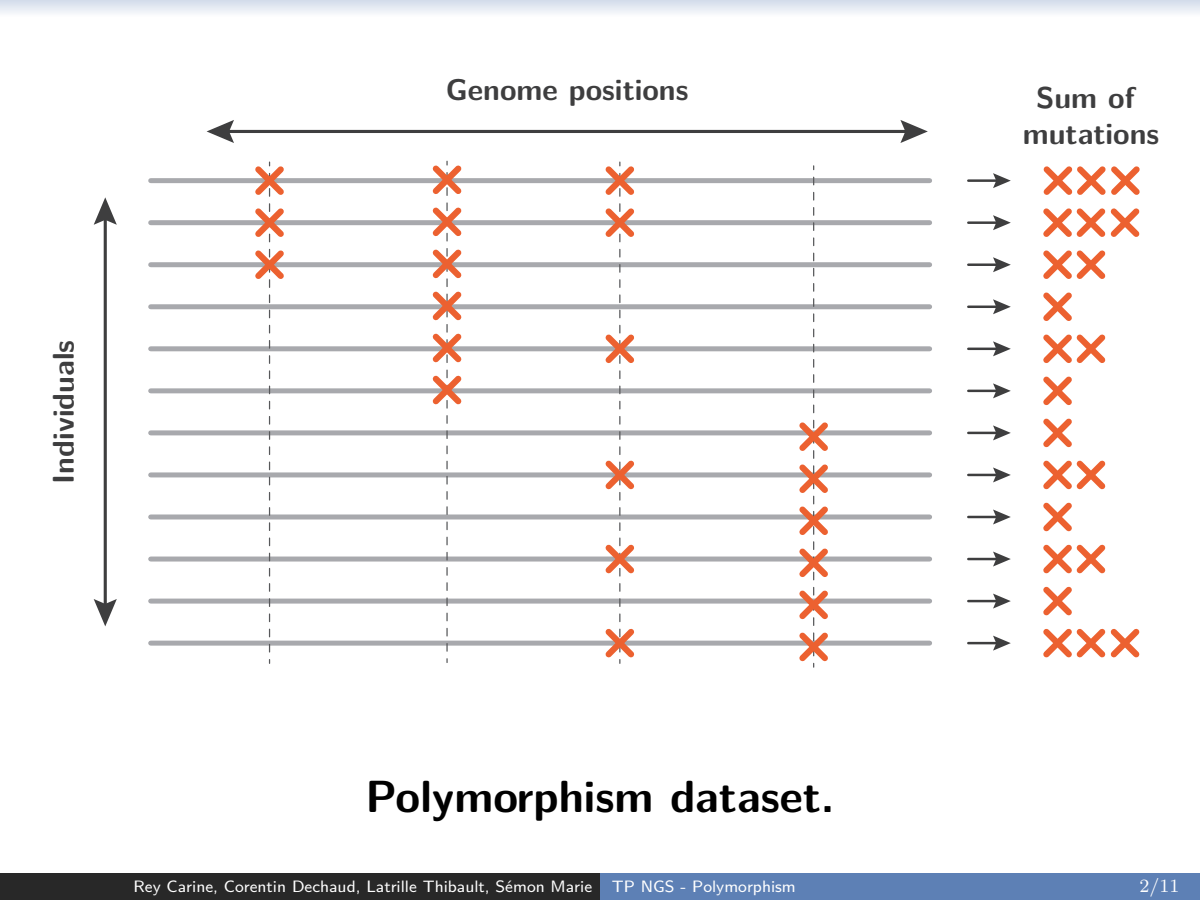
<style>
.page{position:relative;width:1200px;height:900px;background:#fff}
.page>*{position:absolute;margin:0;border:0;box-sizing:border-box;transform-origin:0 0}
.Page_number{font:700 45px "LM Sans 10";color:#000}
.t1{font:700 30px/36px "LM Sans 10";color:#3e3e3f;text-align:center}
.t2{font:18.75px "LM Roman 8";color:#fff}
.t3{font:16.5px "LM Sans 8";color:#fff}
</style>
<div class="page">
<div style="left:0;top:874px;width:600px;height:26px;background:#282828"></div>
<div style="left:600px;top:874px;width:600px;height:26px;background:#5d80b5"></div>
<svg style="left:0;top:0;width:1200px;height:13px"></svg>
<hr style="left:104px;top:216px;width:3px;height:392px;background:#3e3e3f">
<svg style="left:94px;top:197px;width:23px;height:28px"></svg>
<svg style="left:94px;top:599px;width:23px;height:27px"></svg>
<div style="left:151px;top:178px;width:779px;height:5px;background:#a8a9ad"></div>
<div style="left:151px;top:220px;width:779px;height:5px;background:#a8a9ad"></div>
<div style="left:151px;top:262px;width:779px;height:5px;background:#a8a9ad"></div>
<div style="left:151px;top:388px;width:779px;height:5px;background:#a8a9ad"></div>
<div style="left:151px;top:430px;width:779px;height:5px;background:#a8a9ad"></div>
<div style="left:151px;top:472px;width:779px;height:5px;background:#a8a9ad"></div>
<div style="left:151px;top:514px;width:779px;height:5px;background:#a8a9ad"></div>
<div style="left:151px;top:557px;width:779px;height:5px;background:#a8a9ad"></div>
<div style="left:151px;top:599px;width:779px;height:5px;background:#a8a9ad"></div>
<div style="left:151px;top:304px;width:779px;height:5px;background:#a8a9ad"></div>
<div style="left:151px;top:346px;width:779px;height:5px;background:#a8a9ad"></div>
<div style="left:151px;top:641px;width:779px;height:5px;background:#a8a9ad"></div>
<hr style="left:968px;top:179px;width:31px;height:3px;background:#3e3e3f">
<svg style="left:993px;top:173px;width:18px;height:15px"></svg>
<hr style="left:968px;top:221px;width:31px;height:3px;background:#3e3e3f">
<svg style="left:993px;top:215px;width:18px;height:15px"></svg>
<hr style="left:968px;top:263px;width:31px;height:3px;background:#3e3e3f">
<svg style="left:993px;top:257px;width:18px;height:15px"></svg>
<hr style="left:968px;top:390px;width:31px;height:2px;background:#3e3e3f">
<svg style="left:993px;top:383px;width:18px;height:15px"></svg>
<hr style="left:968px;top:432px;width:31px;height:2px;background:#3e3e3f">
<svg style="left:993px;top:425px;width:18px;height:15px"></svg>
<hr style="left:968px;top:474px;width:31px;height:2px;background:#3e3e3f">
<svg style="left:993px;top:467px;width:18px;height:15px"></svg>
<hr style="left:968px;top:516px;width:31px;height:2px;background:#3e3e3f">
<svg style="left:993px;top:509px;width:18px;height:15px"></svg>
<hr style="left:968px;top:558px;width:31px;height:2px;background:#3e3e3f">
<svg style="left:993px;top:552px;width:18px;height:15px"></svg>
<hr style="left:968px;top:600px;width:31px;height:2px;background:#3e3e3f">
<svg style="left:993px;top:594px;width:18px;height:15px"></svg>
<hr style="left:968px;top:306px;width:31px;height:2px;background:#3e3e3f">
<svg style="left:993px;top:299px;width:18px;height:15px"></svg>
<hr style="left:968px;top:348px;width:31px;height:2px;background:#3e3e3f">
<svg style="left:993px;top:341px;width:18px;height:15px"></svg>
<hr style="left:968px;top:642px;width:31px;height:2px;background:#3e3e3f">
<svg style="left:993px;top:636px;width:18px;height:15px"></svg>
<hr style="left:225px;top:130px;width:684px;height:3px;background:#3e3e3f">
<svg style="left:900px;top:120px;width:28px;height:23px"></svg>
<svg style="left:207px;top:120px;width:27px;height:23px"></svg>
<svg style="left:250px;top:161px;width:40px;height:502px"></svg>
<svg style="left:427px;top:160px;width:40px;height:503px"></svg>
<svg style="left:794px;top:177px;width:40px;height:490px"></svg>
<svg style="left:600px;top:161px;width:40px;height:502px"></svg>
<svg style="left:1043px;top:166px;width:97px;height:492px"></svg>
<p class="t1" style="left:43px;top:484px;width:145px;rotate:-90deg">Individuals</p>
<p class="t1" style="left:446px;top:69px;width:244px">Genome positions</p>
<p class="t1" style="left:1023px;top:77px;width:138px">Sum of mutations</p>
<p class="Page_number" style="left:365px;top:761px;width:471px">Polymorphism dataset.</p>
<p class="t3" style="left:134px;top:873px;width:664px">Rey Carine, Corentin Dechaud, Latrille Thibault, Sémon Marie TP NGS - Polymorphism</p>
<p class="t2" style="left:1140px;top:871px;width:41px">2/11</p>
<p class="t2" style="left:1153px;top:871px;width:41px">2/11</p>
</div>
